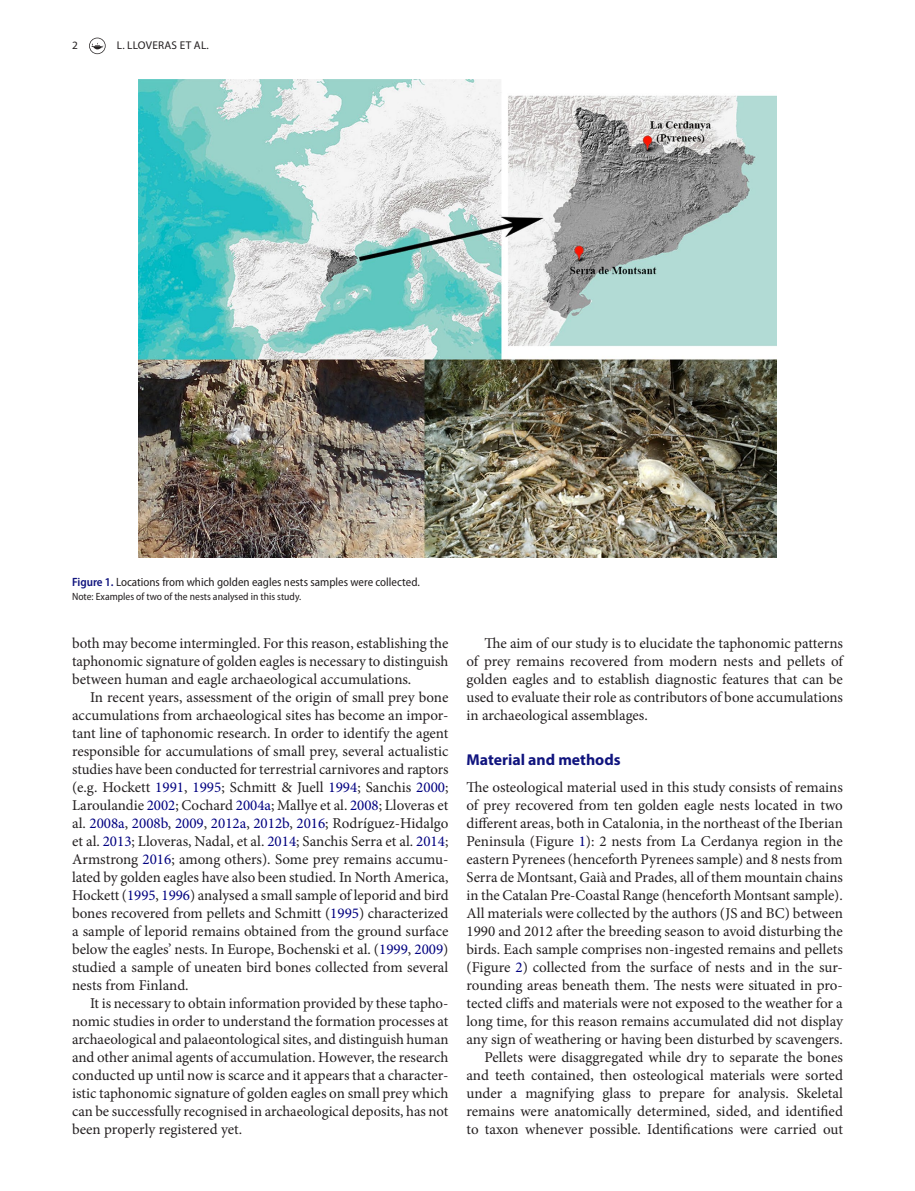
<style>
.page{position:relative;width:915px;height:1191px;background:#fff}
.page>*{position:absolute;margin:0;border:0;box-sizing:border-box;transform-origin:0 0}
.t1{font:700 15.75px "Myriad Pro";color:#10147e}
.t2{font:15px/18px "Minion Pro";color:#231f20;text-align:justify}
.t3{font:semi-condensed 12px "Myriad Pro";color:#231f20}
.t4{font:11.25px "Myriad Pro";letter-spacing:.02em;color:#231f20}
.t5{font:semi-condensed 10.5px "Myriad Pro";color:#231f20}
.s1{font-weight:600;color:#10147e}
.s2{color:#000080}
</style>
<div class="page">
<svg style="left:89px;top:38px;width:17px;height:16px"></svg>
<img style="left:138px;top:79px;width:638px;height:478px">
<p class="t4" style="left:72px;top:39px;width:7px">2</p>
<p class="t4" style="left:117px;top:39px;width:93px">L. LLOVERAS ET AL.</p>
<p class="t3" style="left:72px;top:575px;width:349px"><span class="s1">Figure 1.</span> Locations from which golden eagles nests samples were collected.</p>
<p class="t5" style="left:72px;top:590px;width:231px">Note: Examples of two of the nests analysed in this study.</p>
<p class="t2" style="left:72px;top:634px;width:378px">both may become intermingled. For this reason, establishing the taphonomic signature of golden eagles is necessary to distinguish between human and eagle archaeological accumulations.</p>
<p class="t2" style="left:72px;top:688px;width:378px;text-indent:18px">In recent years, assessment of the origin of small prey bone accumulations from archaeological sites has become an impor&shy;tant line of taphonomic research. In order to identify the agent responsible for accumulations of small prey, several actualistic studies have been conducted for terrestrial carnivores and raptors (e.g. Hockett <span class="s2">1991</span>, <span class="s2">1995</span>; Schmitt &amp; Juell <span class="s2">1994</span>; Sanchis <span class="s2">2000</span>; Laroulandie <span class="s2">2002</span>; Cochard <span class="s2">2004a</span>; Mallye et al. <span class="s2">2008</span>; Lloveras et al. <span class="s2">2008a</span>, <span class="s2">2008b</span>, <span class="s2">2009</span>, <span class="s2">2012a</span>, <span class="s2">2012b</span>, <span class="s2">2016</span>; Rodríguez-Hidalgo et al. <span class="s2">2013</span>; Lloveras, Nadal, et al. <span class="s2">2014</span>; Sanchis Serra et al. <span class="s2">2014</span>; Armstrong <span class="s2">2016</span>; among others). Some prey remains accumu&shy;lated by golden eagles have also been studied. In North America, Hockett (<span class="s2">1995</span>, <span class="s2">1996</span>) analysed a small sample of leporid and bird bones recovered from pellets and Schmitt (<span class="s2">1995</span>) characterized a sample of leporid remains obtained from the ground surface below the eagles’ nests. In Europe, Bochenski et al. (<span class="s2">1999</span>, <span class="s2">2009</span>) studied a sample of uneaten bird bones collected from several nests from Finland.</p>
<p class="t2" style="left:72px;top:994px;width:378px;text-indent:18px">It is necessary to obtain information provided by these tapho&shy;nomic studies in order to understand the formation processes at archaeological and palaeontological sites, and distinguish human and other animal agents of accumulation. However, the research conducted up until now is scarce and it appears that a character&shy;istic taphonomic signature of golden eagles on small prey which can be successfully recognised in archaeological deposits, has not been properly registered yet.</p>
<p class="t2" style="left:466px;top:634px;width:378px;text-indent:18px">The aim of our study is to elucidate the taphonomic patterns of prey remains recovered from modern nests and pellets of golden eagles and to establish diagnostic features that can be used to evaluate their role as contributors of bone accumulations in archaeological assemblages.</p>
<p class="t1" style="left:466px;top:749px;width:156px">Material and methods</p>
<p class="t2" style="left:466px;top:778px;width:378px;text-align:right">The osteological material used in this study consists of remains of prey recovered from ten golden eagle nests located in two different areas, both in Catalonia, in the northeast of the Iberian Peninsula (Figure <span class="s2">1</span>): 2 nests from La Cerdanya region in the eastern Pyrenees (henceforth Pyrenees sample) and 8 nests from Serra de Montsant, Gaià and Prades, all of them mountain chains in the Catalan Pre-Coastal Range (henceforth Montsant sample).<br>All materials were collected by the authors (JS and BC) between 1990 and 2012 after the breeding season to avoid disturbing the birds. Each sample comprises non-ingested remains and pellets (Figure <span class="s2">2</span>) collected from the surface of nests and in the sur&shy;rounding areas beneath them. The nests were situated in pro&shy;tected cliffs and materials were not exposed to the weather for a long time, for this reason remains accumulated did not display any sign of weathering or having been disturbed by scavengers.<br>Pellets were disaggregated while dry to separate the bones and teeth contained, then osteological materials were sorted under a magnifying glass to prepare for analysis. Skeletal remains were anatomically determined, sided, and identified to taxon whenever possible. Identifications were carried out</p>
</div>
